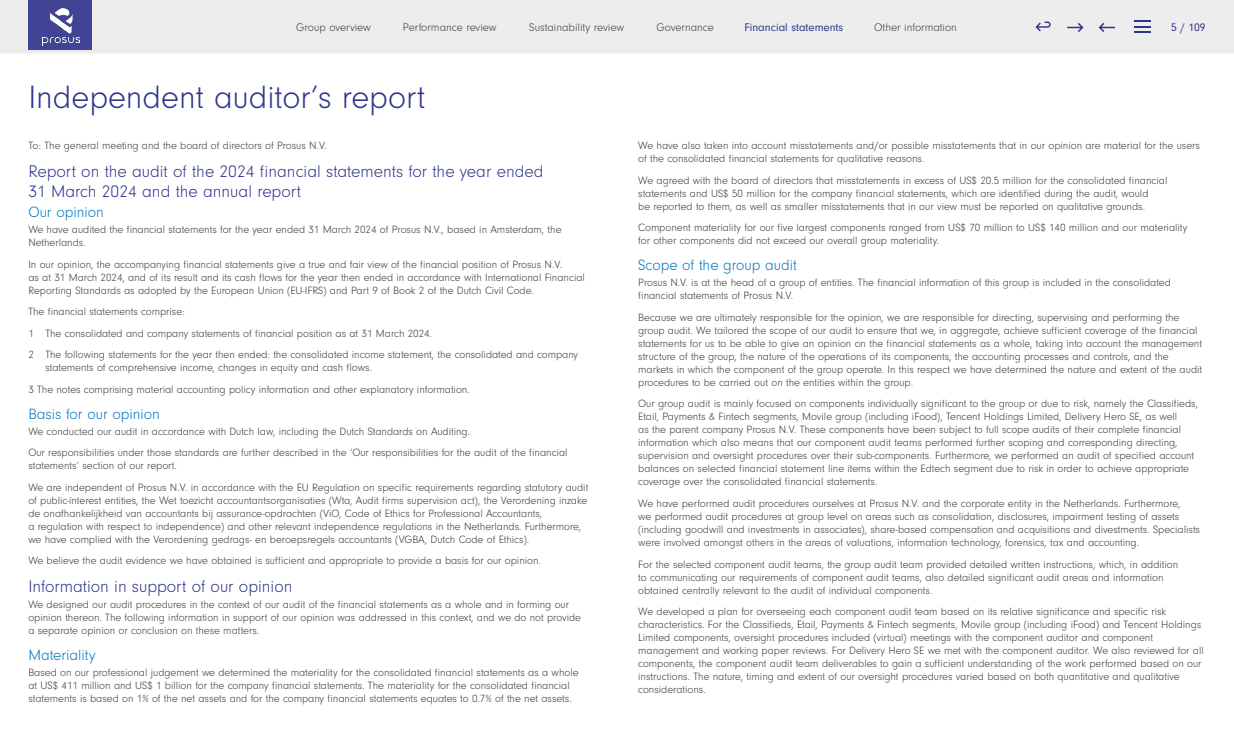
<style>
.page{position:relative;width:1234px;height:752px;background:#fff}
.page>*{position:absolute;margin:0;border:0;box-sizing:border-box;transform-origin:0 0}
.t1{font:300 33.5px "Neuzeit Gro";color:#2e368c}
.t2{font:300 17.5px/19.5px "Neuzeit Gro";color:#2e368c}
.t3{font:300 15.5px "Neuzeit Gro";color:#0078be}
.t4{font:300 11.5px "Neuzeit Gro";color:#3d3d3c}
.t5{font:11.5px "Neuzeit Gro";color:#2e368c}
.t6{font:300 11px/13px "Neuzeit Gro";color:#3d3d3c}
</style>
<div class="page">
<div style="left:0;top:0;width:1233px;height:56px;background:#1d1d1b;opacity:.1"></div>
<div style="left:0;top:0;width:1233px;height:50px;background:#ededed"></div>
<div style="left:29px;top:0;width:63px;height:50px;background:#414495"></div>
<img style="left:42px;top:9px;width:37px;height:36px">
<svg style="left:1035px;top:21px;width:15px;height:10px"></svg>
<svg style="left:1134px;top:21px;width:16px;height:12px"></svg>
<svg style="left:1067px;top:23px;width:16px;height:9px"></svg>
<svg style="left:1098px;top:23px;width:16px;height:9px"></svg>
<p class="t4" style="left:296px;top:21px;width:76px">Group overview</p>
<p class="t4" style="left:403px;top:21px;width:95px">Performance review</p>
<p class="t4" style="left:529px;top:21px;width:96px">Sustainability review</p>
<p class="t4" style="left:656px;top:21px;width:59px">Governance</p>
<p class="t5" style="left:744px;top:21px;width:100px">Financial statements</p>
<p class="t4" style="left:874px;top:21px;width:84px">Other information</p>
<p class="t5" style="left:1170px;top:21px;width:36px">5 / 109</p>
<h1 class="t1" style="left:28px;top:79px;width:398px">Independent auditor’s report</h1>
<p class="t6" style="left:28px;top:139px;width:300px">To: The general meeting and the board of directors of Prosus N.V.</p>
<h2 class="t2" style="left:28px;top:162px;width:516px">Report on the audit of the 2024 financial statements for the year ended<br>31 March 2024 and the annual report</h2>
<h3 class="t3" style="left:28px;top:204px;width:77px">Our opinion</h3>
<p class="t6" style="left:28px;top:223px;width:534px">We have audited the financial statements for the year ended 31 March 2024 of Prosus N.V., based in Amsterdam, the<br>Netherlands.</p>
<p class="t6" style="left:28px;top:257px;width:558px">In our opinion, the accompanying financial statements give a true and fair view of the financial position of Prosus N.V.<br>as at 31 March 2024, and of its result and its cash flows for the year then ended in accordance with International Financial<br>Reporting Standards as adopted by the European Union (EU-IFRS) and Part 9 of Book 2 of the Dutch Civil Code.</p>
<p class="t6" style="left:28px;top:301px;width:551px;line-height:21.5px">The financial statements comprise:<br>1 The consolidated and company statements of financial position as at 31 March 2024.<br>2 The following statements for the year then ended: the consolidated income statement, the consolidated and company</p>
<p class="t6" style="left:28px;top:357px;width:443px;line-height:21.5px;text-indent:17px">statements of comprehensive income, changes in equity and cash flows.<br>3 The notes comprising material accounting policy information and other explanatory information.</p>
<h3 class="t3" style="left:28px;top:405px;width:133px">Basis for our opinion</h3>
<p class="t6" style="left:28px;top:420px;width:540px;line-height:21.5px">We conducted our audit in accordance with Dutch law, including the Dutch Standards on Auditing.<br>Our responsibilities under those standards are further described in the ‘Our responsibilities for the audit of the financial</p>
<p class="t6" style="left:28px;top:455px;width:561px;line-height:21.5px">statements’ section of our report.<br>We are independent of Prosus N.V. in accordance with the EU Regulation on specific requirements regarding statutory audit</p>
<p class="t6" style="left:28px;top:493px;width:560px">of public-interest entities, the Wet toezicht accountantsorganisaties (Wta, Audit firms supervision act), the Verordening inzake de onafhankelijkheid van accountants bij assurance-opdrachten (ViO, Code of Ethics for Professional Accountants,<br>a regulation with respect to independence) and other relevant independence regulations in the Netherlands. Furthermore, we have complied with the Verordening gedrags- en beroepsregels accountants (VGBA, Dutch Code of Ethics).</p>
<p class="t6" style="left:28px;top:554px;width:514px">We believe the audit evidence we have obtained is sufficient and appropriate to provide a basis for our opinion.</p>
<h2 class="t2" style="left:28px;top:577px;width:266px">Information in support of our opinion</h2>
<p class="t6" style="left:28px;top:598px;width:554px">We designed our audit procedures in the context of our audit of the financial statements as a whole and in forming our opinion thereon. The following information in support of our opinion was addressed in this context, and we do not provide a separate opinion or conclusion on these matters.</p>
<h3 class="t3" style="left:28px;top:646px;width:69px">Materiality</h3>
<p class="t6" style="left:28px;top:665px;width:551px">Based on our professional judgement we determined the materiality for the consolidated financial statements as a whole at US$ 411 million and US$ 1 billion for the company financial statements. The materiality for the consolidated financial statements is based on 1% of the net assets and for the company financial statements equates to 0.7% of the net assets.</p>
<p class="t6" style="left:638px;top:139px;width:563px">We have also taken into account misstatements and/or possible misstatements that in our opinion are material for the users of the consolidated financial statements for qualitative reasons.</p>
<p class="t6" style="left:638px;top:174px;width:530px">We agreed with the board of directors that misstatements in excess of US$ 20.5 million for the consolidated financial statements and US$ 50 million for the company financial statements, which are identified during the audit, would<br>be reported to them, as well as smaller misstatements that in our view must be reported on qualitative grounds.</p>
<p class="t6" style="left:638px;top:221px;width:550px">Component materiality for our five largest components ranged from US$ 70 million to US$ 140 million and our materiality for other components did not exceed our overall group materiality.</p>
<h3 class="t3" style="left:638px;top:257px;width:160px">Scope of the group audit</h3>
<p class="t6" style="left:638px;top:276px;width:534px">Prosus N.V. is at the head of a group of entities. The financial information of this group is included in the consolidated financial statements of Prosus N.V.</p>
<p class="t6" style="left:638px;top:311px;width:565px">Because we are ultimately responsible for the opinion, we are responsible for directing, supervising and performing the group audit. We tailored the scope of our audit to ensure that we, in aggregate, achieve sufficient coverage of the financial statements for us to be able to give an opinion on the financial statements as a whole, taking into account the management structure of the group, the nature of the operations of its components, the accounting processes and controls, and the markets in which the component of the group operate. In this respect we have determined the nature and extent of the audit procedures to be carried out on the entities within the group.</p>
<p class="t6" style="left:638px;top:397px;width:561px">Our group audit is mainly focused on components individually significant to the group or due to risk, namely the Classifieds, Etail, Payments &amp; Fintech segments, Movile group (including iFood), Tencent Holdings Limited, Delivery Hero SE, as well<br>as the parent company Prosus N.V. These components have been subject to full scope audits of their complete financial information which also means that our component audit teams performed further scoping and corresponding directing, supervision and oversight procedures over their sub-components. Furthermore, we performed an audit of specified account balances on selected financial statement line items within the Edtech segment due to risk in order to achieve appropriate coverage over the consolidated financial statements.</p>
<p class="t6" style="left:638px;top:497px;width:563px">We have performed audit procedures ourselves at Prosus N.V. and the corporate entity in the Netherlands. Furthermore,<br>we performed audit procedures at group level on areas such as consolidation, disclosures, impairment testing of assets (including goodwill and investments in associates), share-based compensation and acquisitions and divestments. Specialists were involved amongst others in the areas of valuations, information technology, forensics, tax and accounting.</p>
<p class="t6" style="left:638px;top:557px;width:541px">For the selected component audit teams, the group audit team provided detailed written instructions, which, in addition to communicating our requirements of component audit teams, also detailed significant audit areas and information obtained centrally relevant to the audit of individual components.</p>
<p class="t6" style="left:638px;top:605px;width:567px">We developed a plan for overseeing each component audit team based on its relative significance and specific risk characteristics. For the Classifieds, Etail, Payments &amp; Fintech segments, Movile group (including iFood) and Tencent Holdings Limited components, oversight procedures included (virtual) meetings with the component auditor and component management and working paper reviews. For Delivery Hero SE we met with the component auditor. We also reviewed for all components, the component audit team deliverables to gain a sufficient understanding of the work performed based on our instructions. The nature, timing and extent of our oversight procedures varied based on both quantitative and qualitative considerations.</p>
</div>
